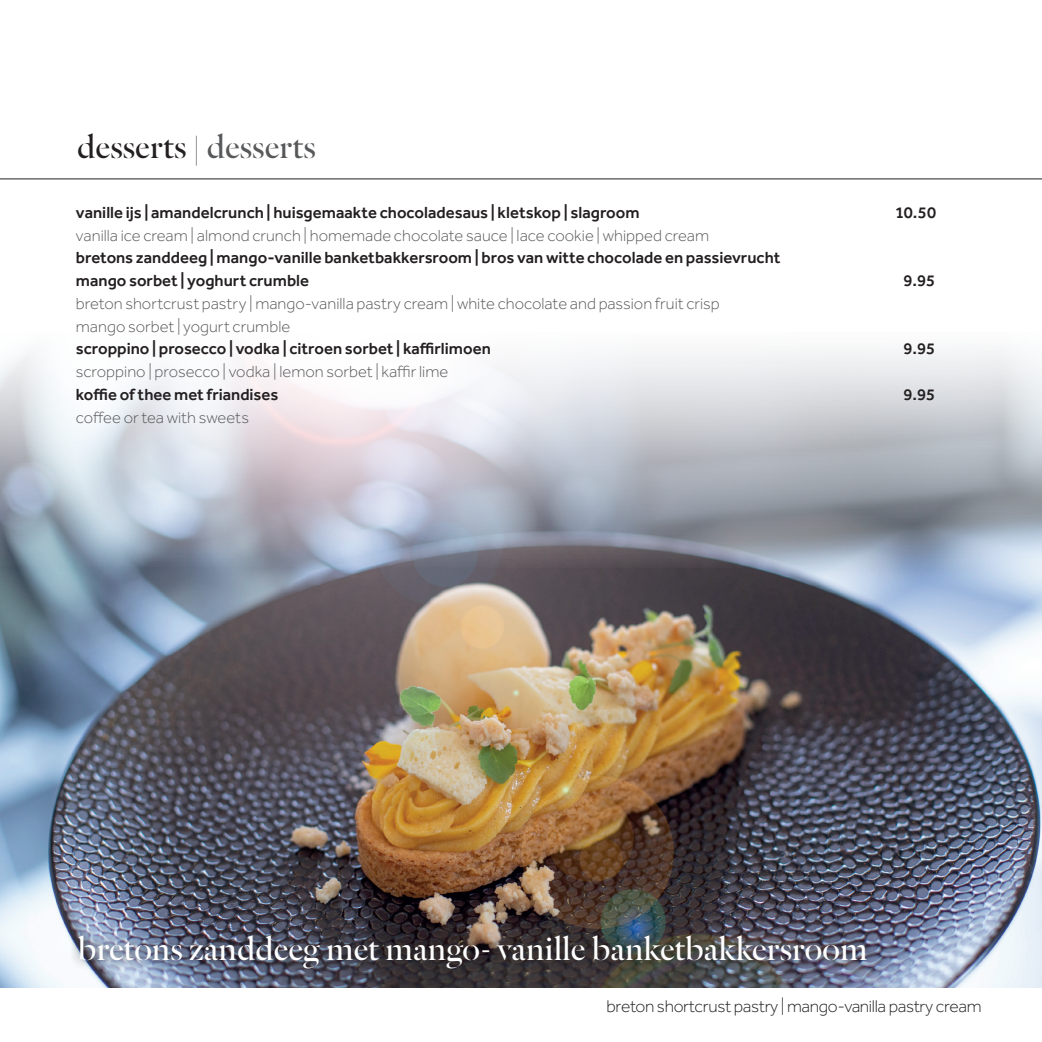
<style>
.page{position:relative;width:1042px;height:1042px;background:#fff}
.page>*{position:absolute;margin:0;border:0;box-sizing:border-box;transform-origin:0 0}
.t1{font:35px "Dala Floda";color:#fff}
.t2{font:35px "Dala Floda";color:#57585a}
.t3{font:300 17.5px "Effra";letter-spacing:-.02em;color:#231f20}
.t4{font:500 16.62px "Effra";color:#231f20}
.t5{font:300 16.62px "Effra";color:#57585a}
.s1{color:#231f20}
</style>
<div class="page">
<img style="left:0;top:569px;width:1042px;height:418px">
<hr style="left:0;top:179px;width:1042px;height:1px;background:#231f20">
<div style="left:69px;top:925px;width:807px;height:54px;background:#231f20;opacity:.85"></div>
<svg style="left:0;top:350px;width:1042px;height:219px"></svg>
<p class="t2" style="left:77px;top:124px;width:240px"><span class="s1">desserts</span> | desserts</p>
<p class="t4" style="left:76px;top:202px;width:565px">vanille ijs | amandelcrunch | huisgemaakte chocoladesaus | kletskop | slagroom</p>
<p class="t4" style="left:895px;top:202px;width:43px">10.50</p>
<p class="t5" style="left:76px;top:226px;width:635px">vanilla ice cream | almond crunch | homemade chocolate sauce | lace cookie | whipped cream</p>
<p class="t4" style="left:76px;top:248px;width:706px">bretons zanddeeg | mango-vanille banketbakkersroom | bros van witte chocolade en passievrucht</p>
<p class="t4" style="left:76px;top:271px;width:235px">mango sorbet | yoghurt crumble</p>
<p class="t4" style="left:903px;top:271px;width:33px">9.95</p>
<p class="t5" style="left:76px;top:294px;width:645px">breton shortcrust pastry | mango-vanilla pastry cream | white chocolate and passion fruit crisp</p>
<p class="t5" style="left:76px;top:317px;width:216px">mango sorbet | yogurt crumble</p>
<p class="t4" style="left:76px;top:339px;width:416px">scroppino | prosecco | vodka | citroen sorbet | kaffirlimoen</p>
<p class="t4" style="left:903px;top:339px;width:33px">9.95</p>
<p class="t5" style="left:76px;top:362px;width:374px">scroppino | prosecco | vodka | lemon sorbet | kaffir lime</p>
<p class="t4" style="left:76px;top:384px;width:204px">koffie of thee met friandises</p>
<p class="t4" style="left:903px;top:384px;width:33px">9.95</p>
<p class="t5" style="left:76px;top:408px;width:175px">coffee or tea with sweets</p>
<p class="t1" style="left:78px;top:926px;width:791px">bretons zanddeeg met mango- vanille banketbakkersroom</p>
<p class="t3" style="left:606px;top:996px;width:376px">breton shortcrust pastry | mango-vanilla pastry cream</p>
</div>
